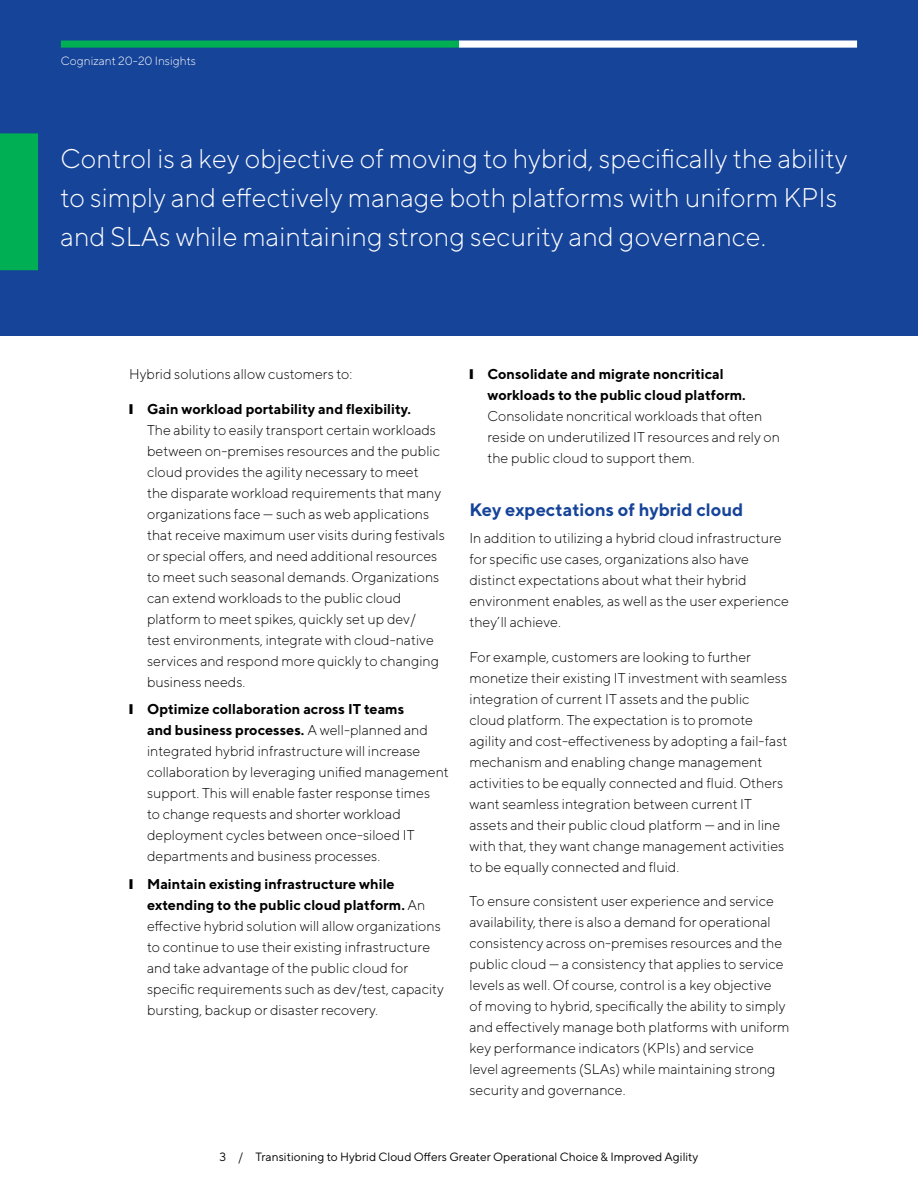
<style>
.page{position:relative;width:918px;height:1188px;background:#fff}
.page>*{position:absolute;margin:0;border:0;box-sizing:border-box;transform-origin:0 0}
.Callout_small_18_26{font:300 27px/39px "TT Norms";color:#fff}
.Heading_2_-_12_14{font:700 18px "TT Norms";color:#164499}
.Body_9_5_14{font:300 14.25px/21px "TT Norms";color:#000}
.Folio_Centered_8_10{font:12px "TT Norms";color:#000}
.Running_header_left{font:300 12px "TT Norms";color:#fff}
.s1{font-weight:700}
</style>
<div class="page">
<div style="left:0;top:0;width:918px;height:335px;background:#164499"></div>
<div style="left:0;top:133px;width:38px;height:137px;background:#00af54"></div>
<div style="left:459px;top:40px;width:398px;height:8px;background:#fff"></div>
<div style="left:61px;top:40px;width:398px;height:8px;background:#00af54"></div>
<p class="Running_header_left" style="left:61px;top:53px;width:137px">Cognizant 20-20 Insights</p>
<p class="Callout_small_18_26" style="left:61px;top:139px;width:789px">Control is a key objective of moving to hybrid, specifically the ability to simply and effectively manage both platforms with uniform KPIs and SLAs while maintaining strong security and governance.</p>
<p class="Body_9_5_14" style="left:129px;top:363px;width:225px">Hybrid solutions allow customers to:</p>
<p class="Body_9_5_14" style="left:147px;top:398px;width:299px;text-indent:-18px">❙ <span class="s1">Gain workload portability and flexibility.<br></span>The ability to easily transport certain workloads between on‑premises resources and the public cloud provides the agility necessary to meet<br>the disparate workload requirements that many organizations face — such as web applications that receive maximum user visits during festivals or special offers, and need additional resources to meet such seasonal demands. Organizations can extend workloads to the public cloud platform to meet spikes, quickly set up dev/<br>test environments, integrate with cloud‑native services and respond more quickly to changing business needs.</p>
<p class="Body_9_5_14" style="left:147px;top:699px;width:303px;text-indent:-18px">❙ <span class="s1">Optimize collaboration across IT teams<br>and business processes.</span> A well‑planned and integrated hybrid infrastructure will increase collaboration by leveraging unified management support. This will enable faster response times<br>to change requests and shorter workload deployment cycles between once‑siloed IT departments and business processes.</p>
<p class="Body_9_5_14" style="left:147px;top:873px;width:298px;text-indent:-18px">❙ <span class="s1">Maintain existing infrastructure while extending to the public cloud platform.</span> An effective hybrid solution will allow organizations to continue to use their existing infrastructure and take advantage of the public cloud for specific requirements such as dev/test, capacity bursting, backup or disaster recovery.</p>
<p class="Body_9_5_14" style="left:487px;top:363px;width:294px;text-indent:-18px">❙ <span class="s1">Consolidate and migrate noncritical workloads to the public cloud platform.<br></span>Consolidate noncritical workloads that often reside on underutilized IT resources and rely on the public cloud to support them.</p>
<p class="Heading_2_-_12_14" style="left:469px;top:498px;width:275px">Key expectations of hybrid cloud</p>
<p class="Body_9_5_14" style="left:469px;top:528px;width:321px">In addition to utilizing a hybrid cloud infrastructure for specific use cases, organizations also have distinct expectations about what their hybrid environment enables, as well as the user experience they’ll achieve.</p>
<p class="Body_9_5_14" style="left:469px;top:646px;width:320px">For example, customers are looking to further monetize their existing IT investment with seamless integration of current IT assets and the public cloud platform. The expectation is to promote agility and cost-effectiveness by adopting a fail-fast mechanism and enabling change management activities to be equally connected and fluid. Others want seamless integration between current IT assets and their public cloud platform — and in line with that, they want change management activities to be equally connected and fluid.</p>
<p class="Body_9_5_14" style="left:469px;top:891px;width:322px">To ensure consistent user experience and service availability, there is also a demand for operational consistency across on‑premises resources and the public cloud — a consistency that applies to service levels as well. Of course, control is a key objective<br>of moving to hybrid, specifically the ability to simply and effectively manage both platforms with uniform key performance indicators (KPIs) and service<br>level agreements (SLAs) while maintaining strong security and governance.</p>
<p class="Folio_Centered_8_10" style="left:219px;top:1149px;width:481px">3 / Transitioning to Hybrid Cloud Offers Greater Operational Choice &amp; Improved Agility</p>
</div>
